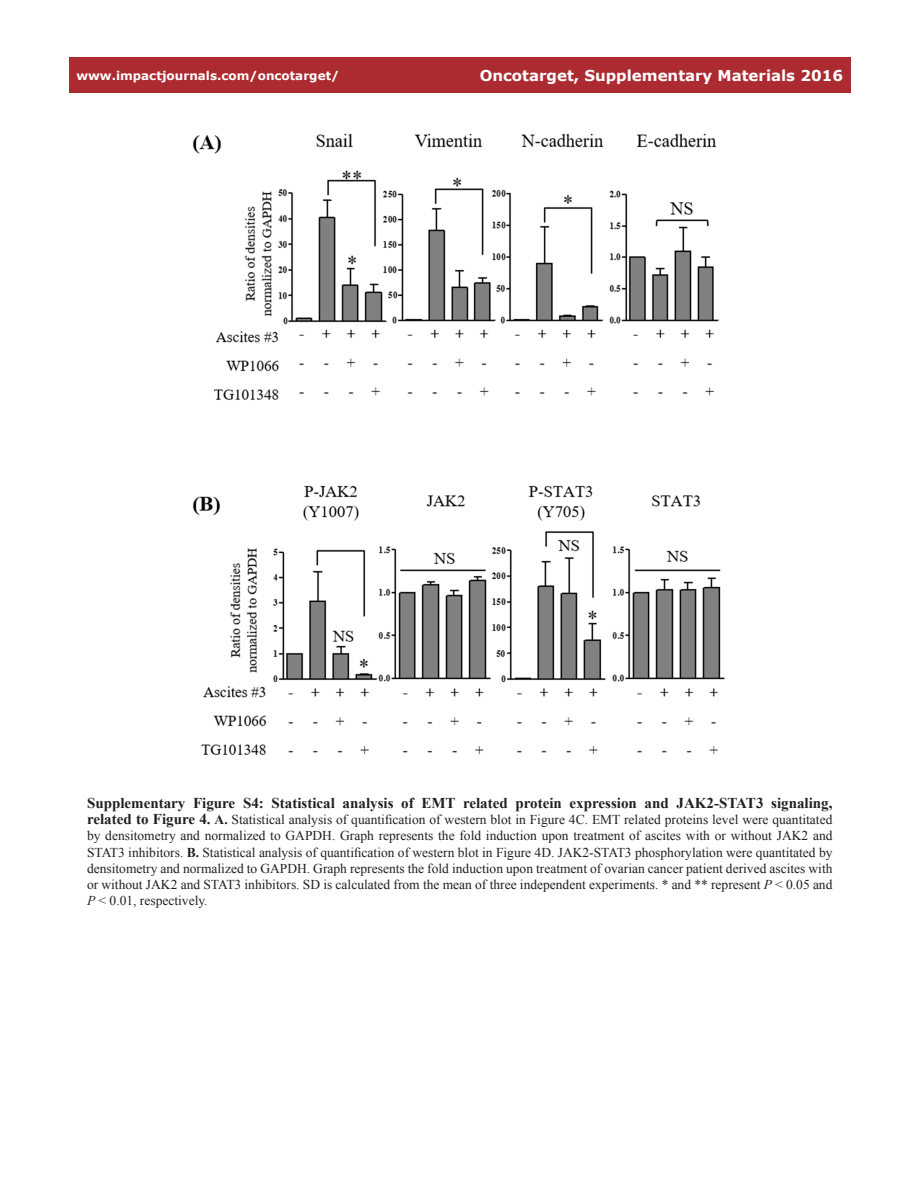
<style>
.page{position:relative;width:918px;height:1188px;background:#fff}
.page>*{position:absolute;margin:0;border:0;box-sizing:border-box;transform-origin:0 0}
.figuretext{font:700 15px "Times New Roman";color:#231f20}
.t1{font:700 15px "Verdana";color:#fff}
.figuretext-2{font:13.5px/16.2px "Times New Roman";color:#231f20;text-align:justify}
.t2{font:700 12px "Verdana";color:#fff}
.s1{font-weight:700;font-size:15px}
.s2{font-weight:700}
.s3{font-style:italic}
</style>
<div class="page">
<div style="left:69px;top:57px;width:781px;height:36px;background:#ac2b31"></div>
<img style="left:193px;top:133px;width:532px;height:622px">
<p class="t2" style="left:76px;top:67px;width:264px">www.impactjournals.com/oncotarget/</p>
<p class="t1" style="left:480px;top:65px;width:365px">Oncotarget, Supplementary Materials 2016</p>
<p class="figuretext" style="left:87px;top:793px;width:747px">Supplementary Figure S4: Statistical analysis of EMT related protein expression and JAK2-STAT3 signaling,</p>
<p class="figuretext-2" style="left:87px;top:811px;width:747px"><span class="s1">related to Figure 4.</span> <span class="s2">A.</span> Statistical analysis of quantification of western blot in Figure 4C. EMT related proteins level were quantitated by densitometry and normalized to GAPDH. Graph represents the fold induction upon treatment of ascites with or without JAK2 and STAT3 inhibitors. <span class="s2">B.</span> Statistical analysis of quantification of western blot in Figure 4D. JAK2-STAT3 phosphorylation were quantitated by densitometry and normalized to GAPDH. Graph represents the fold induction upon treatment of ovarian cancer patient derived ascites with or without JAK2 and STAT3 inhibitors. SD is calculated from the mean of three independent experiments. * and ** represent <span class="s3">P</span> &lt; 0.05 and <span class="s3">P</span> &lt; 0.01, respectively.</p>
</div>
